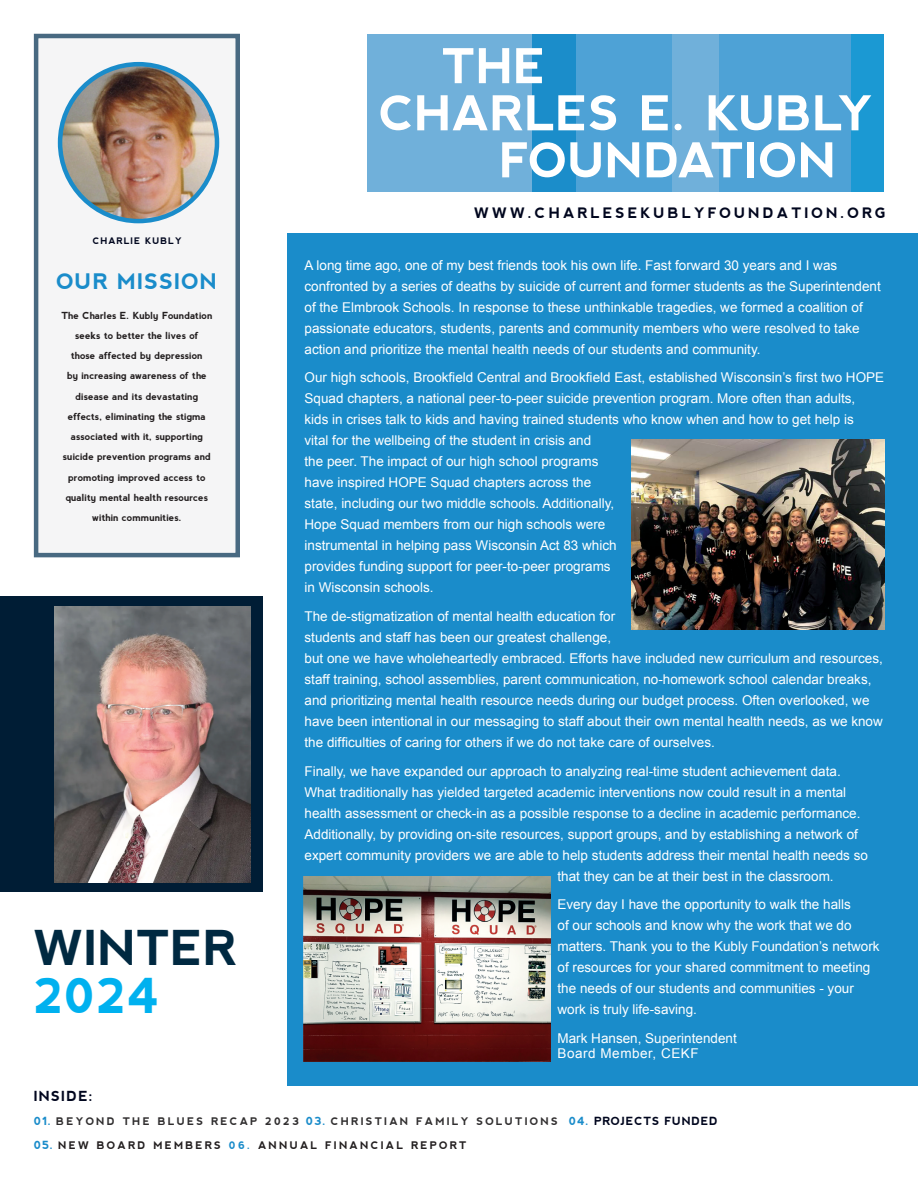
<style>
.page{position:relative;width:918px;height:1188px;background:#fff}
.page>*{position:absolute;margin:0;border:0;box-sizing:border-box;transform-origin:0 0}
.t1{font:700 48px "nevis";color:#002941}
.t2{font:700 48px "nevis";color:#00b1ef}
.t3{font:700 21.45px "nevis";letter-spacing:.05em;color:#1a8cca}
.t4{font:700 14.4px "nevis";letter-spacing:.2em;color:#00061e}
.t5{font:700 13.8px "nevis";letter-spacing:.08em;color:#00061e}
.t6{font:13.5px/21px "Arial";color:#fff}
.t7{font:700 10.5px "nevis";letter-spacing:.2em;color:#312f30}
.t8{font:700 10.5px "nevis";letter-spacing:.2em;color:#231f20}
.t9{font:700 9.75px/20.2px "nevis";color:#231f20;text-align:center}
.t10{font:700 9px "nevis";letter-spacing:.1em;color:#00061e}
.s1{font-size:11.25px;color:#1a8cca}
.s2{font-size:11.25px;color:#00061e}
.s3{color:#1a8cca}
</style>
<div class="page">
<div style="left:573px;top:34px;width:101px;height:158px;background:#4ea2d6"></div>
<div style="left:367px;top:34px;width:168px;height:158px;background:#70b0da"></div>
<div style="left:716px;top:34px;width:139px;height:158px;background:#4ea2d6"></div>
<div style="left:672px;top:34px;width:47px;height:158px;background:#70b0da"></div>
<div style="left:532px;top:34px;width:43px;height:158px;background:#1b8dca"></div>
<div style="left:852px;top:34px;width:32px;height:158px;background:#1b99d3"></div>
<svg style="left:443px;top:48px;width:30px;height:35px"></svg>
<svg style="left:479px;top:48px;width:30px;height:35px"></svg>
<svg style="left:516px;top:48px;width:26px;height:35px"></svg>
<svg style="left:381px;top:95px;width:30px;height:35px"></svg>
<svg style="left:417px;top:95px;width:199px;height:35px"></svg>
<svg style="left:642px;top:95px;width:26px;height:35px"></svg>
<svg style="left:675px;top:124px;width:7px;height:6px"></svg>
<svg style="left:709px;top:95px;width:62px;height:35px"></svg>
<svg style="left:779px;top:95px;width:30px;height:35px"></svg>
<svg style="left:815px;top:95px;width:56px;height:35px"></svg>
<svg style="left:502px;top:142px;width:99px;height:35px"></svg>
<svg style="left:608px;top:142px;width:31px;height:35px"></svg>
<svg style="left:647px;top:142px;width:95px;height:35px"></svg>
<div style="left:747px;top:142px;width:7px;height:35px;background:#fff"></div>
<svg style="left:760px;top:142px;width:35px;height:35px"></svg>
<svg style="left:801px;top:142px;width:31px;height:35px"></svg>
<div style="left:36px;top:36px;width:202px;height:519px;background:#f5f5f6"></div>
<div style="left:34px;top:34px;width:206px;height:523px;border:4px solid #486981"></div>
<img style="left:60px;top:64px;width:157px;height:157px;border-radius:78px">
<div style="left:58px;top:62px;width:161px;height:161px;border:4px solid #1a8cca;border-radius:50%"></div>
<div style="left:287px;top:233px;width:631px;height:852px;background:#1a8cca"></div>
<div style="left:0;top:596px;width:262px;height:296px;background:#001d35"></div>
<img style="left:304px;top:876px;width:247px;height:185px">
<img style="left:632px;top:440px;width:252px;height:189px">
<img style="left:54px;top:606px;width:197px;height:276px">
<p class="t10" style="left:93px;top:236px;width:91px">CHARLIE KUBLY</p>
<h2 class="t3" style="left:57px;top:270px;width:162px">OUR MISSION</h2>
<p class="t9" style="left:61px;top:305px;width:153px">The Charles E. Kubly Foundation seeks to better the lives of<br>those affected by depression<br>by increasing awareness of the disease and its devastating effects, eliminating the stigma associated with it, supporting suicide prevention programs and promoting improved access to quality mental health resources within communities.</p>
<h1 class="t1" style="left:34px;top:920px;width:205px">WINTER</h1>
<h1 class="t2" style="left:34px;top:968px;width:128px">2024</h1>
<p class="t4" style="left:474px;top:205px;width:413px">WWW.CHARLESEKUBLYFOUNDATION.ORG</p>
<p class="t6" style="left:305px;top:255px;width:578px">A long time ago, one of my best friends took his own life. Fast forward 30 years and I was confronted by a series of deaths by suicide of current and former students as the Superintendent of the Elmbrook Schools. In response to these unthinkable tragedies, we formed a coalition of passionate educators, students, parents and community members who were resolved to take action and prioritize the mental health needs of our students and community.</p>
<p class="t6" style="left:305px;top:367px;width:581px">Our high schools, Brookfield Central and Brookfield East, established Wisconsin’s first two HOPE Squad chapters, a national peer-to-peer suicide prevention program. More often than adults,<br>kids in crises talk to kids and having trained students who know when and how to get help is<br>vital for the wellbeing of the student in crisis and<br>the peer. The impact of our high school programs<br>have inspired HOPE Squad chapters across the<br>state, including our two middle schools. Additionally,<br>Hope Squad members from our high schools were<br>instrumental in helping pass Wisconsin Act 83 which<br>provides funding support for peer-to-peer programs<br>in Wisconsin schools.</p>
<p class="t6" style="left:305px;top:606px;width:580px">The de-stigmatization of mental health education for<br>students and staff has been our greatest challenge,<br>but one we have wholeheartedly embraced. Efforts have included new curriculum and resources, staff training, school assemblies, parent communication, no-homework school calendar breaks, and prioritizing mental health resource needs during our budget process. Often overlooked, we have been intentional in our messaging to staff about their own mental health needs, as we know the difficulties of caring for others if we do not take care of ourselves.</p>
<p class="t6" style="left:305px;top:761px;width:538px">Finally, we have expanded our approach to analyzing real-time student achievement data.</p>
<p class="t6" style="left:305px;top:782px;width:543px">What traditionally has yielded targeted academic interventions now could result in a mental</p>
<p class="t6" style="left:305px;top:803px;width:557px">health assessment or check-in as a possible response to a decline in academic performance.</p>
<p class="t6" style="left:305px;top:824px;width:555px">Additionally, by providing on-site resources, support groups, and by establishing a network of</p>
<p class="t6" style="left:305px;top:845px;width:565px">expert community providers we are able to help students address their mental health needs so</p>
<p class="t6" style="left:558px;top:866px;width:278px">that they can be at their best in the classroom.</p>
<p class="t6" style="left:558px;top:894px;width:324px">Every day I have the opportunity to walk the halls<br>of our schools and know why the work that we do matters. Thank you to the Kubly Foundation’s network of resources for your shared commitment to meeting the needs of our students and communities - your work is truly life-saving.</p>
<p class="t6" style="left:558px;top:1031px;width:181px;line-height:15px">Mark Hansen, Superintendent<br>Board Member, CEKF</p>
<p class="t5" style="left:34px;top:1089px;width:61px">INSIDE:</p>
<p class="t7" style="left:34px;top:1116px;width:686px"><span class="s1">01.</span> BEYOND THE BLUES RECAP 2023 <span class="s1">03.</span> CHRISTIAN FAMILY SOLUTIONS <span class="s1">04.</span> <span class="s2">PROJECTS FUNDED</span></p>
<p class="t8" style="left:34px;top:1140px;width:434px"><span class="s1">05.</span> NEW BOARD MEMBERS <span class="s3">06.</span> ANNUAL FINANCIAL REPORT</p>
</div>
